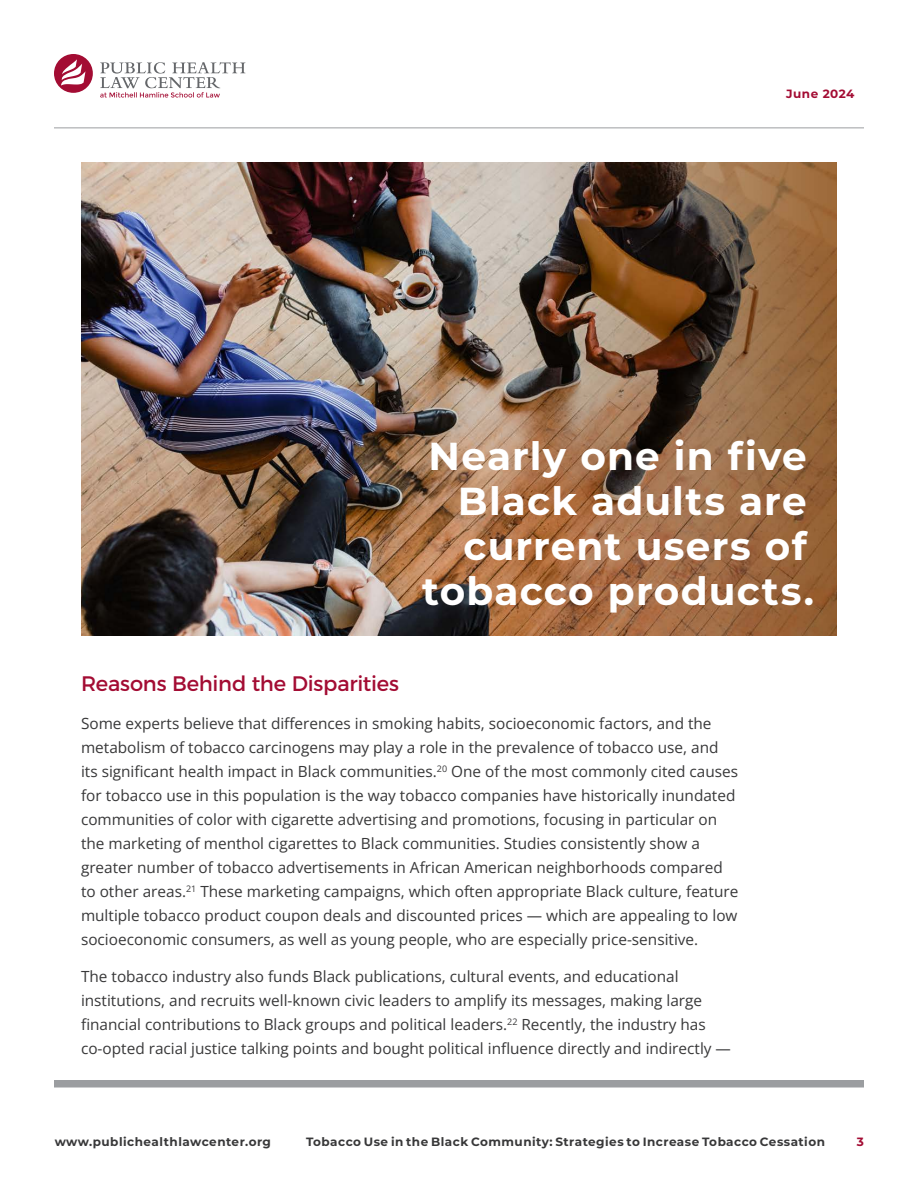
<style>
.page{position:relative;width:918px;height:1188px;background:#fff}
.page>*{position:absolute;margin:0;border:0;box-sizing:border-box;transform-origin:0 0}
.pullquote__large_type{font:700 39px/45px "Montserrat";letter-spacing:.03em;color:#fff;text-align:right}
.SH_level_1__intro______table_title{font:21px "Montserrat";letter-spacing:-.01em;color:#a30c33}
.body{font:15.3px/24px "Open Sans";color:#383839}
.t1{font:700 12px "Montserrat";letter-spacing:.04em;color:#383839}
.t2{font:700 12px "Montserrat";letter-spacing:.04em;color:#a30c33}
</style>
<div class="page">
<div style="left:54px;top:1080px;width:810px;height:8px;background:#9b9da0"></div>
<hr style="left:54px;top:128px;width:810px;height:1px;background:#9b9da0">
<img style="left:81px;top:162px;width:756px;height:473px">
<svg style="left:54px;top:54px;width:39px;height:39px"></svg>
<svg style="left:100px;top:62px;width:145px;height:36px"></svg>
<p class="t2" style="left:786px;top:85px;width:70px">June 2024</p>
<p class="pullquote__large_type" style="left:422px;top:432px;width:393px">Nearly one in five<br>Black adults are current users of tobacco products.</p>
<p class="SH_level_1__intro______table_title" style="left:81px;top:671px;width:319px">Reasons Behind the Disparities</p>
<p class="body" style="left:81px;top:711px;width:659px">Some experts believe that differences in smoking habits, socioeconomic factors, and the metabolism of tobacco carcinogens may play a role in the prevalence of tobacco use, and its significant health impact in Black communities.<sup>20</sup> One of the most commonly cited causes for tobacco use in this population is the way tobacco companies have historically inundated communities of color with cigarette advertising and promotions, focusing in particular on the marketing of menthol cigarettes to Black communities. Studies consistently show a greater number of tobacco advertisements in African American neighborhoods compared to other areas.<sup>21</sup> These marketing campaigns, which often appropriate Black culture, feature multiple tobacco product coupon deals and discounted prices — which are appealing to low socioeconomic consumers, as well as young people, who are especially price-sensitive.</p>
<p class="body" style="left:81px;top:964px;width:651px">The tobacco industry also funds Black publications, cultural events, and educational institutions, and recruits well-known civic leaders to amplify its messages, making large financial contributions to Black groups and political leaders.<sup>22</sup> Recently, the industry has co-opted racial justice talking points and bought political influence directly and indirectly —</p>
<p class="t1" style="left:55px;top:1133px;width:218px">www.publichealthlawcenter.org</p>
<p class="t1" style="left:306px;top:1133px;width:521px">Tobacco Use in the Black Community: Strategies to Increase Tobacco Cessation</p>
<p class="t2" style="left:857px;top:1133px;width:9px">3</p>
</div>
